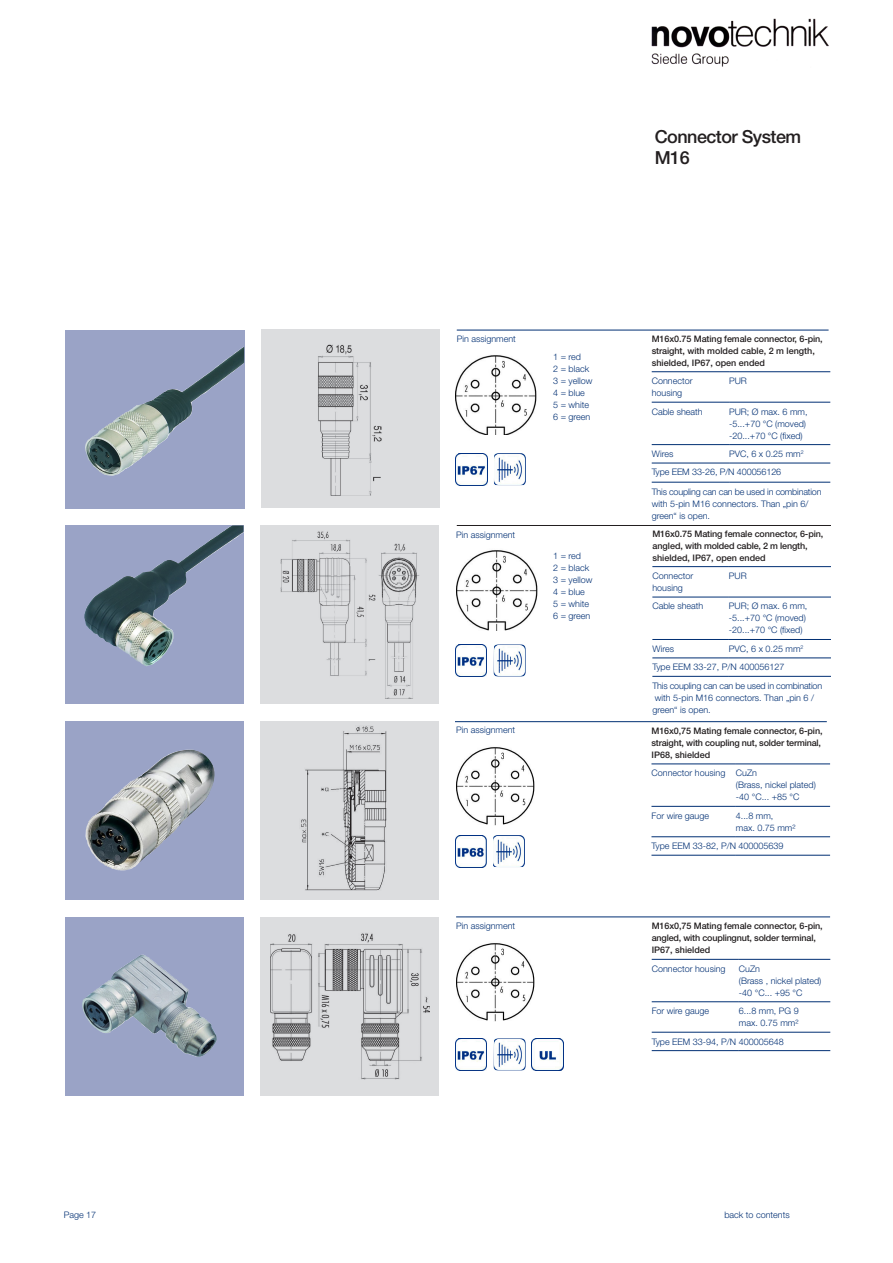
<style>
.page{position:relative;width:893px;height:1263px;background:#fff}
.page>*{position:absolute;margin:0;border:0;box-sizing:border-box;transform-origin:0 0}
.t1{font:500 18px "Helvetica Neue LT Std";letter-spacing:-.03em;color:#231f20}
.zuück_zum_Inhalt{font:300 9px/12px "Helvetica Neue LT Std";color:#002f73}
.t2{font:500 9px/12px "Helvetica Neue LT Std";letter-spacing:-.01em;color:#231f20}
.zuück_zum_Inhalt-2{font:300 9px "Helvetica Neue LT Std";letter-spacing:-.02em;color:#002f73}
</style>
<div class="page">
<div style="left:260px;top:721px;width:179px;height:179px;background:#dcdddf"></div>
<img style="left:301px;top:726px;width:86px;height:165px">
<div style="left:260px;top:917px;width:179px;height:179px;background:#dcdddf"></div>
<img style="left:270px;top:933px;width:159px;height:147px">
<div style="left:65px;top:721px;width:178px;height:179px;background:#9aa3c6"></div>
<img style="left:85px;top:750px;width:130px;height:120px">
<div style="left:65px;top:917px;width:178px;height:178px;background:#9aa3c6"></div>
<img style="left:82px;top:955px;width:135px;height:102px">
<hr style="left:652px;top:959px;width:87px;height:1px;background:#002f73">
<hr style="left:739px;top:959px;width:91px;height:1px;background:#002f73">
<hr style="left:652px;top:1001px;width:87px;height:1px;background:#002f73">
<hr style="left:739px;top:1001px;width:91px;height:1px;background:#002f73">
<hr style="left:652px;top:1032px;width:87px;height:1px;background:#002f73">
<hr style="left:739px;top:1032px;width:91px;height:1px;background:#002f73">
<hr style="left:652px;top:1050px;width:87px;height:1px;background:#002f73">
<hr style="left:739px;top:1050px;width:91px;height:1px;background:#002f73">
<hr style="left:651px;top:764px;width:85px;height:1px;background:#002f73">
<hr style="left:736px;top:764px;width:94px;height:1px;background:#002f73">
<hr style="left:651px;top:806px;width:85px;height:1px;background:#002f73">
<hr style="left:736px;top:806px;width:94px;height:1px;background:#002f73">
<hr style="left:651px;top:836px;width:85px;height:1px;background:#002f73">
<hr style="left:736px;top:836px;width:94px;height:1px;background:#002f73">
<hr style="left:651px;top:855px;width:85px;height:1px;background:#002f73">
<hr style="left:736px;top:855px;width:94px;height:1px;background:#002f73">
<hr style="left:456px;top:917px;width:374px;height:1px;background:#002f73">
<img style="left:457px;top:747px;width:78px;height:79px">
<img style="left:457px;top:943px;width:78px;height:78px">
<hr style="left:455px;top:721px;width:372px;height:1px;background:#002f73">
<img style="left:651px;top:18px;width:178px;height:49px">
<div style="left:261px;top:329px;width:179px;height:179px;background:#dcdddf"></div>
<img style="left:318px;top:344px;width:64px;height:152px">
<div style="left:65px;top:330px;width:179px;height:178px;background:#9aa3c6"></div>
<img style="left:85px;top:347px;width:159px;height:129px">
<hr style="left:652px;top:371px;width:77px;height:1px;background:#002f73">
<hr style="left:729px;top:371px;width:101px;height:1px;background:#002f73">
<hr style="left:652px;top:402px;width:77px;height:1px;background:#002f73">
<hr style="left:729px;top:402px;width:101px;height:1px;background:#002f73">
<hr style="left:652px;top:444px;width:77px;height:1px;background:#002f73">
<hr style="left:729px;top:444px;width:101px;height:1px;background:#002f73">
<hr style="left:652px;top:463px;width:77px;height:1px;background:#002f73">
<hr style="left:729px;top:463px;width:101px;height:1px;background:#002f73">
<hr style="left:652px;top:482px;width:77px;height:1px;background:#002f73">
<hr style="left:729px;top:482px;width:101px;height:1px;background:#002f73">
<img style="left:456px;top:355px;width:81px;height:80px">
<div style="left:260px;top:525px;width:179px;height:178px;background:#dcdddf"></div>
<img style="left:280px;top:531px;width:139px;height:168px">
<div style="left:65px;top:525px;width:178px;height:179px;background:#9aa3c6"></div>
<img style="left:84px;top:525px;width:159px;height:141px">
<hr style="left:652px;top:566px;width:77px;height:1px;background:#002f73">
<hr style="left:729px;top:566px;width:102px;height:1px;background:#002f73">
<hr style="left:652px;top:597px;width:77px;height:1px;background:#002f73">
<hr style="left:729px;top:597px;width:102px;height:1px;background:#002f73">
<hr style="left:652px;top:639px;width:77px;height:1px;background:#002f73">
<hr style="left:729px;top:639px;width:102px;height:1px;background:#002f73">
<hr style="left:652px;top:658px;width:77px;height:1px;background:#002f73">
<hr style="left:729px;top:658px;width:102px;height:1px;background:#002f73">
<hr style="left:652px;top:676px;width:77px;height:1px;background:#002f73">
<hr style="left:729px;top:676px;width:102px;height:1px;background:#002f73">
<img style="left:456px;top:550px;width:81px;height:80px">
<hr style="left:457px;top:525px;width:374px;height:1px;background:#231f20">
<hr style="left:457px;top:330px;width:372px;height:1px;background:#002f73">
<img style="left:455px;top:1038px;width:32px;height:32px">
<img style="left:494px;top:1038px;width:32px;height:32px">
<img style="left:531px;top:1038px;width:32px;height:32px">
<img style="left:455px;top:453px;width:32px;height:32px">
<img style="left:494px;top:453px;width:32px;height:32px">
<img style="left:455px;top:644px;width:32px;height:32px">
<img style="left:494px;top:644px;width:32px;height:32px">
<img style="left:493px;top:835px;width:32px;height:32px">
<img style="left:455px;top:835px;width:32px;height:32px">
<p class="t1" style="left:655px;top:126px;width:148px">Connector System</p>
<p class="t1" style="left:655px;top:147px;width:36px">M16</p>
<p class="zuück_zum_Inhalt" style="left:457px;top:332px;width:61px">Pin assignment</p>
<p class="zuück_zum_Inhalt" style="left:553px;top:351px;width:29px">1 = red</p>
<p class="zuück_zum_Inhalt" style="left:553px;top:363px;width:38px">2 = black</p>
<p class="zuück_zum_Inhalt" style="left:553px;top:375px;width:41px">3 = yellow</p>
<p class="zuück_zum_Inhalt" style="left:553px;top:387px;width:33px">4 = blue</p>
<p class="zuück_zum_Inhalt" style="left:553px;top:399px;width:37px">5 = white</p>
<p class="zuück_zum_Inhalt" style="left:553px;top:411px;width:39px">6 = green</p>
<p class="zuück_zum_Inhalt" style="left:456px;top:528px;width:61px">Pin assignment</p>
<p class="zuück_zum_Inhalt" style="left:553px;top:550px;width:29px">1 = red</p>
<p class="zuück_zum_Inhalt" style="left:553px;top:562px;width:38px">2 = black</p>
<p class="zuück_zum_Inhalt" style="left:553px;top:574px;width:41px">3 = yellow</p>
<p class="zuück_zum_Inhalt" style="left:553px;top:586px;width:33px">4 = blue</p>
<p class="zuück_zum_Inhalt" style="left:553px;top:598px;width:37px">5 = white</p>
<p class="zuück_zum_Inhalt" style="left:553px;top:610px;width:39px">6 = green</p>
<p class="t2" style="left:652px;top:332px;width:173px">M16x0.75 Mating female connector, 6-pin, straight, with molded cable, 2 m length, shielded, IP67, open ended</p>
<p class="zuück_zum_Inhalt" style="left:652px;top:375px;width:42px">Connector housing</p>
<p class="zuück_zum_Inhalt" style="left:729px;top:375px;width:19px">PUR</p>
<p class="zuück_zum_Inhalt" style="left:652px;top:405px;width:53px">Cable sheath</p>
<p class="zuück_zum_Inhalt" style="left:729px;top:405px;width:80px">PUR; Ø max. 6 mm,</p>
<p class="zuück_zum_Inhalt" style="left:729px;top:417px;width:79px">-5...+70 °C (moved)</p>
<p class="zuück_zum_Inhalt" style="left:729px;top:429px;width:75px">-20...+70 °C (fixed)</p>
<p class="zuück_zum_Inhalt" style="left:652px;top:448px;width:23px">Wires</p>
<p class="zuück_zum_Inhalt" style="left:729px;top:448px;width:76px">PVC, 6 x 0.25 mm<sup>2</sup></p>
<p class="zuück_zum_Inhalt" style="left:652px;top:466px;width:131px">Type EEM 33-26, P/N 400056126</p>
<p class="zuück_zum_Inhalt-2" style="left:652px;top:486px;width:171px">This coupling can can be used in combination</p>
<p class="zuück_zum_Inhalt" style="left:652px;top:497px;width:158px">with 5-pin M16 connectors. Than „pin 6/ green“ is open.</p>
<p class="t2" style="left:652px;top:527px;width:173px">M16x0.75 Mating female connector, 6-pin,</p>
<p class="t2" style="left:652px;top:539px;width:157px">angled, with molded cable, 2 m length,</p>
<p class="t2" style="left:652px;top:551px;width:115px">shielded, IP67, open ended</p>
<p class="zuück_zum_Inhalt" style="left:652px;top:570px;width:42px">Connector housing</p>
<p class="zuück_zum_Inhalt" style="left:729px;top:570px;width:19px">PUR</p>
<p class="zuück_zum_Inhalt" style="left:652px;top:600px;width:53px">Cable sheath</p>
<p class="zuück_zum_Inhalt" style="left:729px;top:600px;width:80px">PUR; Ø max. 6 mm,</p>
<p class="zuück_zum_Inhalt" style="left:729px;top:612px;width:79px">-5...+70 °C (moved)</p>
<p class="zuück_zum_Inhalt" style="left:729px;top:624px;width:75px">-20...+70 °C (fixed)</p>
<p class="zuück_zum_Inhalt" style="left:652px;top:642px;width:23px">Wires</p>
<p class="zuück_zum_Inhalt" style="left:729px;top:642px;width:76px">PVC, 6 x 0.25 mm<sup>2</sup></p>
<p class="zuück_zum_Inhalt" style="left:652px;top:661px;width:134px">Type EEM 33-27, P/N 400056127</p>
<p class="zuück_zum_Inhalt-2" style="left:652px;top:680px;width:171px">This coupling can can be used in combination</p>
<p class="zuück_zum_Inhalt" style="left:652px;top:691px;width:163px">with 5-pin M16 connectors. Than „pin 6 / green“ is open.</p>
<p class="zuück_zum_Inhalt" style="left:456px;top:724px;width:61px">Pin assignment</p>
<p class="t2" style="left:651px;top:725px;width:173px">M16x0,75 Mating female connector, 6-pin, straight, with coupling nut, solder terminal,<br>IP68, shielded</p>
<p class="zuück_zum_Inhalt" style="left:651px;top:767px;width:75px">Connector housing</p>
<p class="zuück_zum_Inhalt" style="left:736px;top:767px;width:23px">CuZn</p>
<p class="zuück_zum_Inhalt" style="left:736px;top:779px;width:82px">(Brass, nickel plated)</p>
<p class="zuück_zum_Inhalt" style="left:736px;top:791px;width:65px">-40 °C... +85 °C</p>
<p class="zuück_zum_Inhalt" style="left:651px;top:809px;width:59px">For wire gauge</p>
<p class="zuück_zum_Inhalt" style="left:736px;top:809px;width:39px">4...8 mm,</p>
<p class="zuück_zum_Inhalt" style="left:736px;top:821px;width:61px">max. 0.75 mm²</p>
<p class="zuück_zum_Inhalt" style="left:651px;top:840px;width:134px">Type EEM 33-82, P/N 400005639</p>
<p class="zuück_zum_Inhalt" style="left:456px;top:920px;width:61px">Pin assignment</p>
<p class="t2" style="left:652px;top:920px;width:173px">M16x0,75 Mating female connector, 6-pin, angled, with couplingnut, solder terminal,<br>IP67, shielded</p>
<p class="zuück_zum_Inhalt" style="left:652px;top:962px;width:75px">Connector housing</p>
<p class="zuück_zum_Inhalt" style="left:739px;top:962px;width:23px">CuZn</p>
<p class="zuück_zum_Inhalt" style="left:739px;top:974px;width:84px">(Brass , nickel plated)</p>
<p class="zuück_zum_Inhalt" style="left:739px;top:986px;width:65px">-40 °C... +95 °C</p>
<p class="zuück_zum_Inhalt" style="left:652px;top:1005px;width:59px">For wire gauge</p>
<p class="zuück_zum_Inhalt" style="left:739px;top:1005px;width:61px">6...8 mm, PG 9</p>
<p class="zuück_zum_Inhalt" style="left:739px;top:1017px;width:61px">max. 0.75 mm²</p>
<p class="zuück_zum_Inhalt" style="left:652px;top:1035px;width:134px">Type EEM 33-94, P/N 400005648</p>
<p class="zuück_zum_Inhalt" style="left:64px;top:1209px;width:34px">Page 17</p>
<p class="zuück_zum_Inhalt" style="left:724px;top:1209px;width:67px">back to contents</p>
</div>
